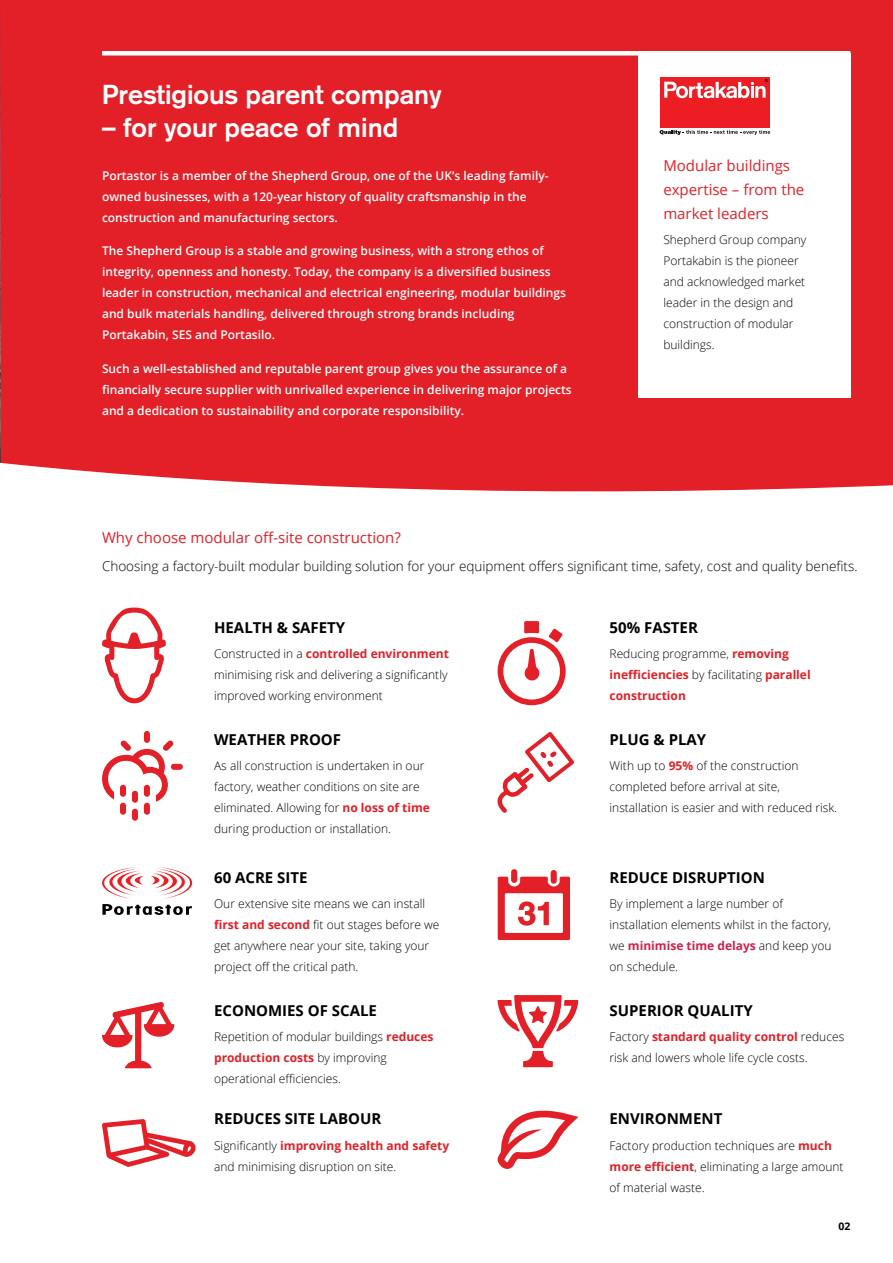
<style>
.page{position:relative;width:893px;height:1263px;background:#fff}
.page>*{position:absolute;margin:0;border:0;box-sizing:border-box;transform-origin:0 0}
.t1{font:700 27px "Akzidenz Grotesk";color:#fff}
.t2{font:700 15px "Open Sans";color:#000}
.t3{font:15px/24px "Open Sans";color:#e31f27}
.t4{font:300 13.5px "Open Sans";color:#000}
.t5{font:300 12px/21px "Open Sans";color:#000}
.t6{font:600 12px/21px "Open Sans";color:#fff}
.t7{font:700 12px/21px "Open Sans";color:#e31f27}
.t8{font:700 10.5px "Open Sans";color:#000}
.s1{font-weight:700;color:#e31f27}
.s2{font-weight:300;color:#000}
.s3{font-weight:700;color:#d12149}
</style>
<div class="page">
<div style="left:1px;top:0;width:892px;height:492px;background:#e31f27"></div>
<svg style="left:0;top:0;width:1px;height:463px"></svg>
<div style="left:102px;top:51px;width:748px;height:5px;background:#fff"></div>
<div style="left:638px;top:53px;width:212px;height:345px;background:#fff"></div>
<svg style="left:102px;top:608px;width:64px;height:95px"></svg>
<svg style="left:102px;top:731px;width:81px;height:90px"></svg>
<svg style="left:102px;top:1002px;width:72px;height:66px"></svg>
<svg style="left:102px;top:1119px;width:94px;height:48px"></svg>
<svg style="left:151px;top:867px;width:41px;height:31px"></svg>
<svg style="left:102px;top:867px;width:42px;height:31px"></svg>
<svg style="left:102px;top:904px;width:90px;height:11px"></svg>
<svg style="left:498px;top:621px;width:68px;height:84px"></svg>
<svg style="left:497px;top:732px;width:77px;height:81px"></svg>
<div style="left:551px;top:870px;width:6px;height:14px;background:#e31f27;border-radius:3px"></div>
<div style="left:511px;top:869px;width:6px;height:14px;background:#e31f27;border-radius:3px"></div>
<svg style="left:498px;top:877px;width:72px;height:63px"></svg>
<svg style="left:497px;top:995px;width:81px;height:72px"></svg>
<svg style="left:497px;top:1111px;width:81px;height:58px"></svg>
<div style="left:660px;top:77px;width:110px;height:50px;background:#ed1d24"></div>
<svg style="left:664px;top:79px;width:104px;height:20px"></svg>
<svg style="left:660px;top:130px;width:110px;height:5px"></svg>
<h1 class="t1" style="left:102px;top:79px;width:341px">Prestigious parent company</h1>
<h1 class="t1" style="left:102px;top:112px;width:298px">– for your peace of mind</h1>
<p class="t6" style="left:102px;top:164px;width:448px">Portastor is a member of the Shepherd Group, one of the UK’s leading family&shy;owned businesses, with a 120-year history of quality craftsmanship in the construction and manufacturing sectors.</p>
<p class="t6" style="left:102px;top:240px;width:466px">The Shepherd Group is a stable and growing business, with a strong ethos of integrity, openness and honesty. Today, the company is a diversified business leader in construction, mechanical and electrical engineering, modular buildings and bulk materials handling, delivered through strong brands including Portakabin, SES and Portasilo.</p>
<p class="t6" style="left:102px;top:358px;width:471px">Such a well-established and reputable parent group gives you the assurance of a financially secure supplier with unrivalled experience in delivering major projects and a dedication to sustainability and corporate responsibility.</p>
<p class="t3" style="left:663px;top:153px;width:143px">Modular buildings expertise – from the market leaders</p>
<p class="t5" style="left:663px;top:229px;width:145px">Shepherd Group company<br>Portakabin is the pioneer and acknowledged market leader in the design and construction of modular buildings.</p>
<p class="t3" style="left:102px;top:525px;width:300px">Why choose modular off-site construction?</p>
<p class="t4" style="left:102px;top:557px;width:757px">Choosing a factory-built modular building solution for your equipment offers significant time, safety, cost and quality benefits.</p>
<p class="t2" style="left:214px;top:616px;width:133px">HEALTH &amp; SAFETY</p>
<p class="t5" style="left:214px;top:643px;width:236px;text-align:justify">Constructed in a <span class="s1">controlled environment </span>minimising risk and delivering a significantly improved working environment</p>
<p class="t2" style="left:214px;top:729px;width:129px">WEATHER PROOF</p>
<p class="t5" style="left:214px;top:755px;width:217px">As all construction is undertaken in our factory, weather conditions on site are eliminated. Allowing for <span class="s1">no loss of time </span>during production or installation.</p>
<p class="t2" style="left:214px;top:866px;width:95px">60 ACRE SITE</p>
<p class="t5" style="left:214px;top:893px;width:227px">Our extensive site means we can install <span class="s1">first and second</span> fit out stages before we get anywhere near your site, taking your project off the critical path.</p>
<p class="t2" style="left:214px;top:1000px;width:164px">ECONOMIES OF SCALE</p>
<p class="t5" style="left:214px;top:1026px;width:221px">Repetition of modular buildings <span class="s1">reduces production costs</span> by improving operational efficiencies.</p>
<p class="t2" style="left:214px;top:1108px;width:169px">REDUCES SITE LABOUR</p>
<p class="t5" style="left:214px;top:1134px;width:237px">Significantly <span class="s1">improving health and safety </span>and minimising disruption on site.</p>
<p class="t2" style="left:610px;top:616px;width:90px">50% FASTER</p>
<p class="t7" style="left:610px;top:643px;width:203px"><span class="s2">Reducing programme,</span> removing inefficiencies <span class="s2">by facilitating</span> parallel construction</p>
<p class="t2" style="left:610px;top:729px;width:98px">PLUG &amp; PLAY</p>
<p class="t5" style="left:610px;top:755px;width:229px">With up to <span class="s1">95%</span> of the construction completed before arrival at site, installation is easier and with reduced risk.</p>
<p class="t2" style="left:610px;top:866px;width:157px">REDUCE DISRUPTION</p>
<p class="t5" style="left:610px;top:893px;width:223px">By implement a large number of installation elements whilst in the factory, we <span class="s3">minimise time delays</span> and keep you on schedule.</p>
<p class="t2" style="left:610px;top:1000px;width:145px">SUPERIOR QUALITY</p>
<p class="t5" style="left:610px;top:1026px;width:236px">Factory <span class="s1">standard quality control</span> reduces risk and lowers whole life cycle costs.</p>
<p class="t2" style="left:610px;top:1108px;width:114px">ENVIRONMENT</p>
<p class="t5" style="left:610px;top:1134px;width:235px">Factory production techniques are <span class="s1">much more efficient</span>, eliminating a large amount of material waste.</p>
<p class="t8" style="left:838px;top:1218px;width:13px">02</p>
</div>
